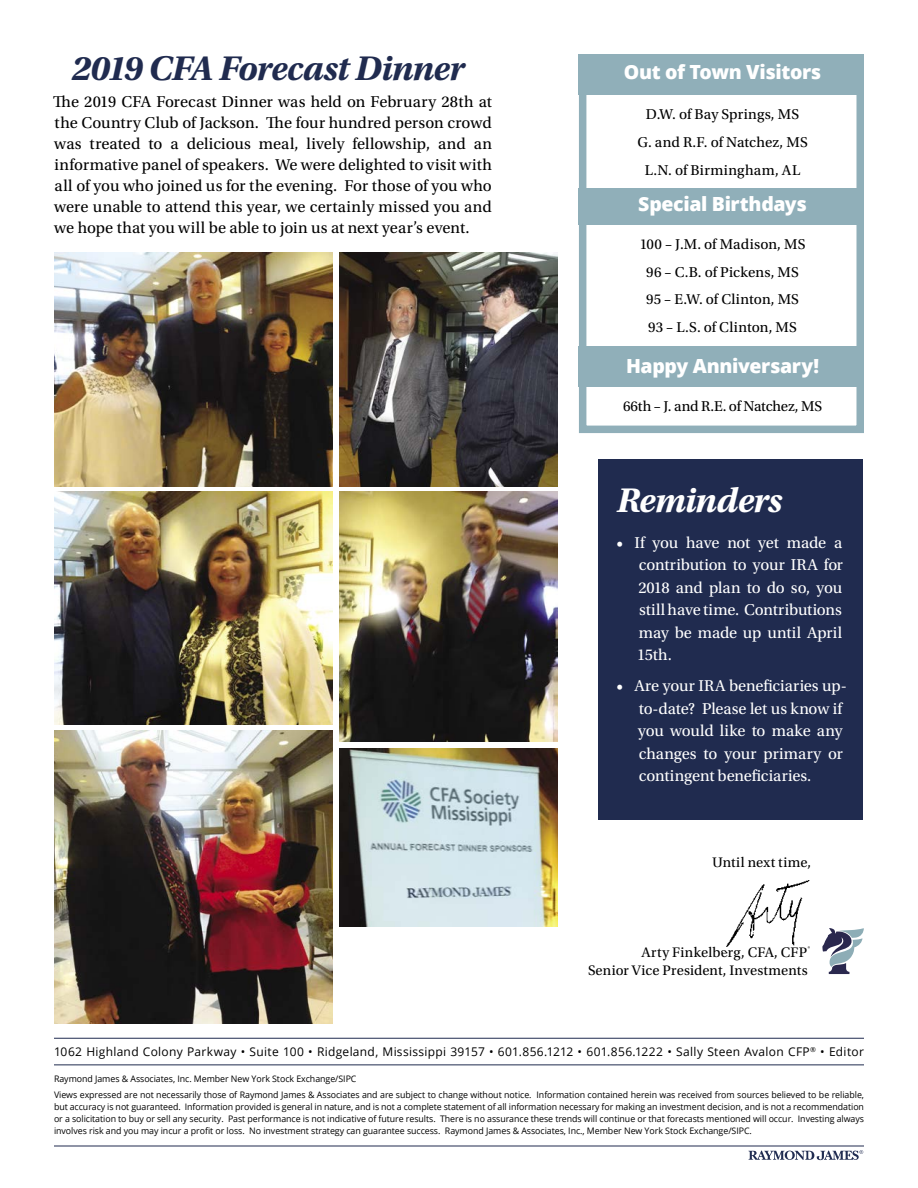
<style>
.page{position:relative;width:918px;height:1188px;background:#fff}
.page>*{position:absolute;margin:0;border:0;box-sizing:border-box;transform-origin:0 0}
.t1{font:italic 700 36px "Utopia Std";letter-spacing:-.025em;color:#202b4f}
.t2{font:italic 700 36px "Utopia Std";letter-spacing:-.025em;color:#fff}
.t3{font:800 19.5px "Open Sans";letter-spacing:-.02em;color:#fff}
.t4{font:16.5px/21px "Utopia Std";letter-spacing:.005em;color:#000;text-align:justify}
.t5{font:16.5px/22.5px "Utopia Std";letter-spacing:-.005em;color:#fff;text-align:justify}
.t6{font:15px/27.8px "Utopia Std";letter-spacing:.005em;color:#000;text-align:center}
.t7{font:15px "Utopia Std";letter-spacing:-.015em;color:#000}
.t8{font:14.55px/18px "Utopia Std";letter-spacing:.01em;color:#000;text-align:right}
.t9{font:12px "Open Sans";letter-spacing:.025em;color:#000}
.t10{font:9px/12px "Open Sans";letter-spacing:-.005em;color:#000}
</style>
<div class="page">
<hr style="left:54px;top:1064px;width:810px;height:1px;background:#202b4f">
<hr style="left:54px;top:1038px;width:810px;height:1px;background:#202b4f">
<div style="left:579px;top:54px;width:285px;height:40px;background:#90afb9"></div>
<div style="left:579px;top:188px;width:285px;height:36px;background:#90afb9"></div>
<div style="left:579px;top:346px;width:285px;height:41px;background:#90afb9"></div>
<div style="left:579px;top:54px;width:285px;height:379px;border:8px solid #90afb9"></div>
<hr style="left:54px;top:1146px;width:810px;height:1px;background:#202b4f">
<svg style="left:748px;top:1150px;width:115px;height:10px"></svg>
<img style="left:726px;top:880px;width:84px;height:67px">
<svg style="left:822px;top:928px;width:42px;height:46px"></svg>
<div style="left:598px;top:459px;width:265px;height:361px;background:#202b4f"></div>
<img style="left:54px;top:730px;width:278px;height:294px">
<img style="left:339px;top:252px;width:218px;height:234px">
<img style="left:339px;top:492px;width:218px;height:250px">
<img style="left:54px;top:492px;width:278px;height:233px">
<img style="left:54px;top:252px;width:278px;height:234px">
<img style="left:339px;top:749px;width:219px;height:178px">
<h1 class="t1" style="left:71px;top:48px;width:395px">2019 CFA Forecast Dinner</h1>
<p class="t4" style="left:53px;top:91px;width:440px">The 2019 CFA Forecast Dinner was held on February 28th at the Country Club of Jackson. The four hundred person crowd was treated to a delicious meal, lively fellowship, and an informative panel of speakers. We were delighted to visit with all of you who joined us for the evening. For those of you who were unable to attend this year, we certainly missed you and we hope that you will be able to join us at next year’s event.</p>
<h2 class="t3" style="left:624px;top:57px;width:199px">Out of Town Visitors</h2>
<h3 class="t6" style="left:637px;top:101px;width:172px">D.W. of Bay Springs, MS<br>G. and R.F. of Natchez, MS<br>L.N. of Birmingham, AL</h3>
<h2 class="t3" style="left:638px;top:189px;width:170px">Special Birthdays</h2>
<h3 class="t6" style="left:640px;top:230px;width:167px">100 – J.M. of Madison, MS<br>96 – C.B. of Pickens, MS<br>95 – E.W. of Clinton, MS<br>93 – L.S. of Clinton, MS</h3>
<h2 class="t3" style="left:626px;top:351px;width:194px">Happy Anniversary!</h2>
<h3 class="t7" style="left:623px;top:398px;width:201px">66th – J. and R.E. of Natchez, MS</h3>
<h1 class="t2" style="left:617px;top:479px;width:167px">Reminders</h1>
<h3 class="t5" style="left:637px;top:531px;width:207px;text-indent:-21px">• If you have not yet made a contribution to your IRA for 2018 and plan to do so, you still have time. Contributions may be made up until April 15th.</h3>
<h3 class="t5" style="left:638px;top:675px;width:210px;text-align:left;text-indent:-22px">• Are your IRA beneficiaries up&shy;to-date? Please let us know if you would like to make any changes to your primary or contingent beneficiaries.</h3>
<h3 class="t8" style="left:713px;top:853px;width:100px">Until next time,</h3>
<h3 class="t8" style="left:588px;top:943px;width:224px">Arty Finkelberg, CFA, CFP<sup>®<br></sup>Senior Vice President, Investments</h3>
<h3 class="t9" style="left:54px;top:1043px;width:812px">1062 Highland Colony Parkway • Suite 100 • Ridgeland, Mississippi 39157 • 601.856.1212 • 601.856.1222 • Sally Steen Avalon CFP<sup>®</sup> • Editor</h3>
<p class="t10" style="left:54px;top:1070px;width:812px;line-height:16.4px">Raymond James &amp; Associates, Inc. Member New York Stock Exchange/SIPC<br>Views expressed are not necessarily those of Raymond James &amp; Associates and are subject to change without notice. Information contained herein was received from sources believed to be reliable,</p>
<p class="t10" style="left:54px;top:1100px;width:812px;text-align:justify">but accuracy is not guaranteed. Information provided is general in nature, and is not a complete statement of all information necessary for making an investment decision, and is not a recommendation or a solicitation to buy or sell any security. Past performance is not indicative of future results. There is no assurance these trends will continue or that forecasts mentioned will occur. Investing always involves risk and you may incur a profit or loss. No investment strategy can guarantee success. Raymond James &amp; Associates, Inc., Member New York Stock Exchange/SIPC.</p>
</div>
